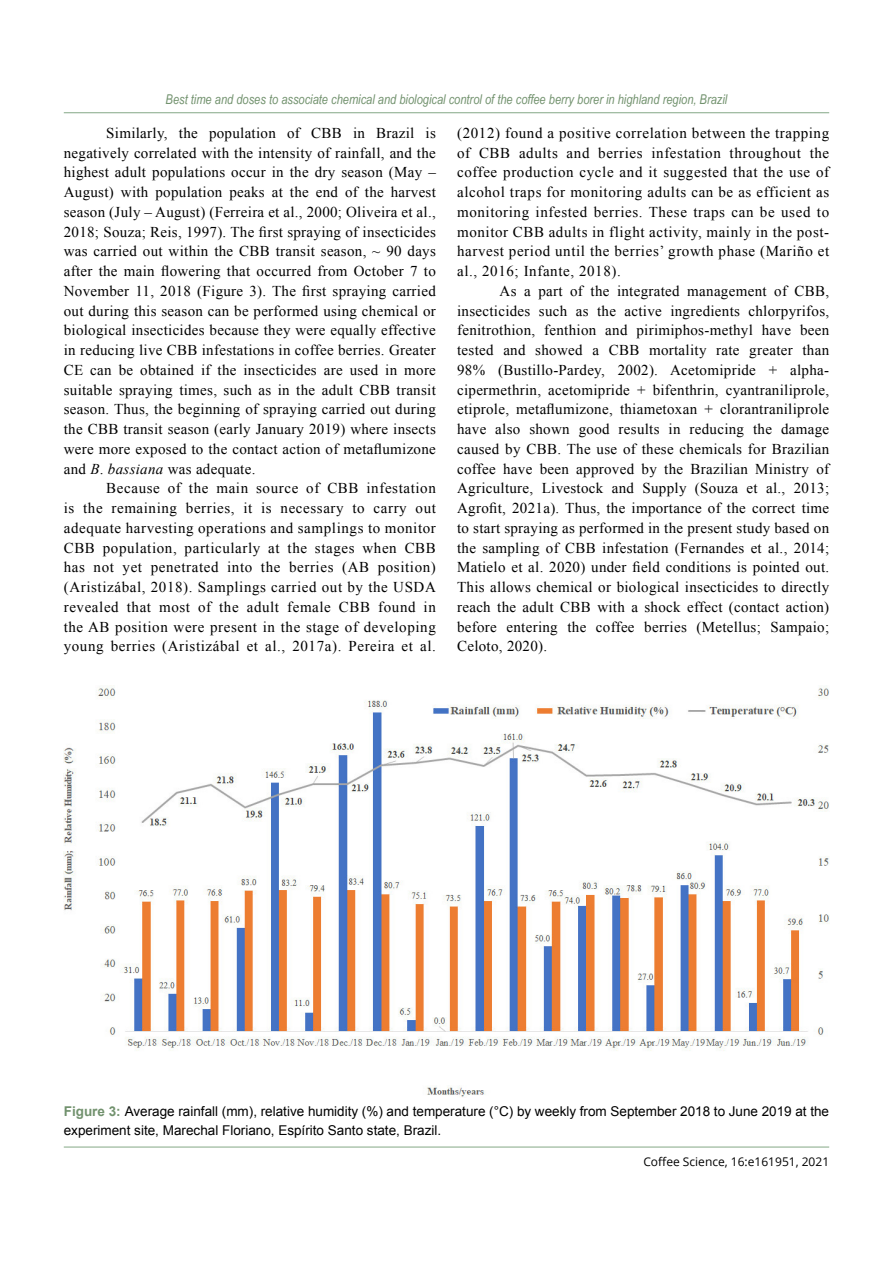
<style>
.page{position:relative;width:893px;height:1263px;background:#fff}
.page>*{position:absolute;margin:0;border:0;box-sizing:border-box;transform-origin:0 0}
.t1{font:15px/19.8px "Times New Roman";letter-spacing:.03em;color:#000;text-align:justify}
.t2{font:13.5px/19.5px "Arial";color:#000}
.t3{font:italic 13.5px "Arial Narrow";color:#72926e}
.t4{font:12px "Open Sans";color:#000}
.s1{font-style:italic}
.s2{font-weight:700;color:#72926e}
</style>
<div class="page">
<hr style="left:64px;top:1147px;width:765px;height:1px;background:#84a886">
<hr style="left:64px;top:112px;width:765px;height:1px;background:#84a886">
<img style="left:64px;top:685px;width:765px;height:412px">
<p class="t3" style="left:166px;top:90px;width:563px">Best time and doses to associate chemical and biological control of the coffee berry borer in highland region, Brazil</p>
<p class="t1" style="left:64px;top:123px;width:374px;text-indent:43px">Similarly, the population of CBB in Brazil is negatively correlated with the intensity of rainfall, and the highest adult populations occur in the dry season (May – August) with population peaks at the end of the harvest season (July – August) (Ferreira et al., 2000; Oliveira et al., 2018; Souza; Reis, 1997). The first spraying of insecticides was carried out within the CBB transit season, ~ 90 days after the main flowering that occurred from October 7 to November 11, 2018 (Figure 3). The first spraying carried out during this season can be performed using chemical or biological insecticides because they were equally effective in reducing live CBB infestations in coffee berries. Greater CE can be obtained if the insecticides are used in more suitable spraying times, such as in the adult CBB transit season. Thus, the beginning of spraying carried out during the CBB transit season (early January 2019) where insects were more exposed to the contact action of metaflumizone and <span class="s1">B</span>. <span class="s1">bassiana</span> was adequate.</p>
<p class="t1" style="left:64px;top:478px;width:374px;text-indent:43px">Because of the main source of CBB infestation is the remaining berries, it is necessary to carry out adequate harvesting operations and samplings to monitor CBB population, particularly at the stages when CBB has not yet penetrated into the berries (AB position) (Aristizábal, 2018). Samplings carried out by the USDA revealed that most of the adult female CBB found in the AB position were present in the stage of developing young berries (Aristizábal et al., 2017a). Pereira et al.</p>
<p class="t1" style="left:457px;top:123px;width:374px">(2012) found a positive correlation between the trapping of CBB adults and berries infestation throughout the coffee production cycle and it suggested that the use of alcohol traps for monitoring adults can be as efficient as monitoring infested berries. These traps can be used to monitor CBB adults in flight activity, mainly in the post&shy;harvest period until the berries’ growth phase (Mariño et al., 2016; Infante, 2018).</p>
<p class="t1" style="left:457px;top:281px;width:374px;text-indent:43px">As a part of the integrated management of CBB, insecticides such as the active ingredients chlorpyrifos, fenitrothion, fenthion and pirimiphos-methyl have been tested and showed a CBB mortality rate greater than 98% (Bustillo-Pardey, 2002). Acetomipride + alpha&shy;cipermethrin, acetomipride + bifenthrin, cyantraniliprole, etiprole, metaflumizone, thiametoxan + clorantraniliprole have also shown good results in reducing the damage caused by CBB. The use of these chemicals for Brazilian coffee have been approved by the Brazilian Ministry of Agriculture, Livestock and Supply (Souza et al., 2013; Agrofit, 2021a). Thus, the importance of the correct time to start spraying as performed in the present study based on the sampling of CBB infestation (Fernandes et al., 2014; Matielo et al. 2020) under field conditions is pointed out.<br>This allows chemical or biological insecticides to directly reach the adult CBB with a shock effect (contact action) before entering the coffee berries (Metellus; Sampaio; Celoto, 2020).</p>
<p class="t2" style="left:64px;top:1101px;width:767px"><span class="s2">Figure 3:</span> Average rainfall (mm), relative humidity (%) and temperature (°C) by weekly from September 2018 to June 2019 at the experiment site, Marechal Floriano, Espírito Santo state, Brazil.</p>
<p class="t4" style="left:643px;top:1153px;width:187px">Coffee Science, 16:e161951, 2021</p>
</div>
